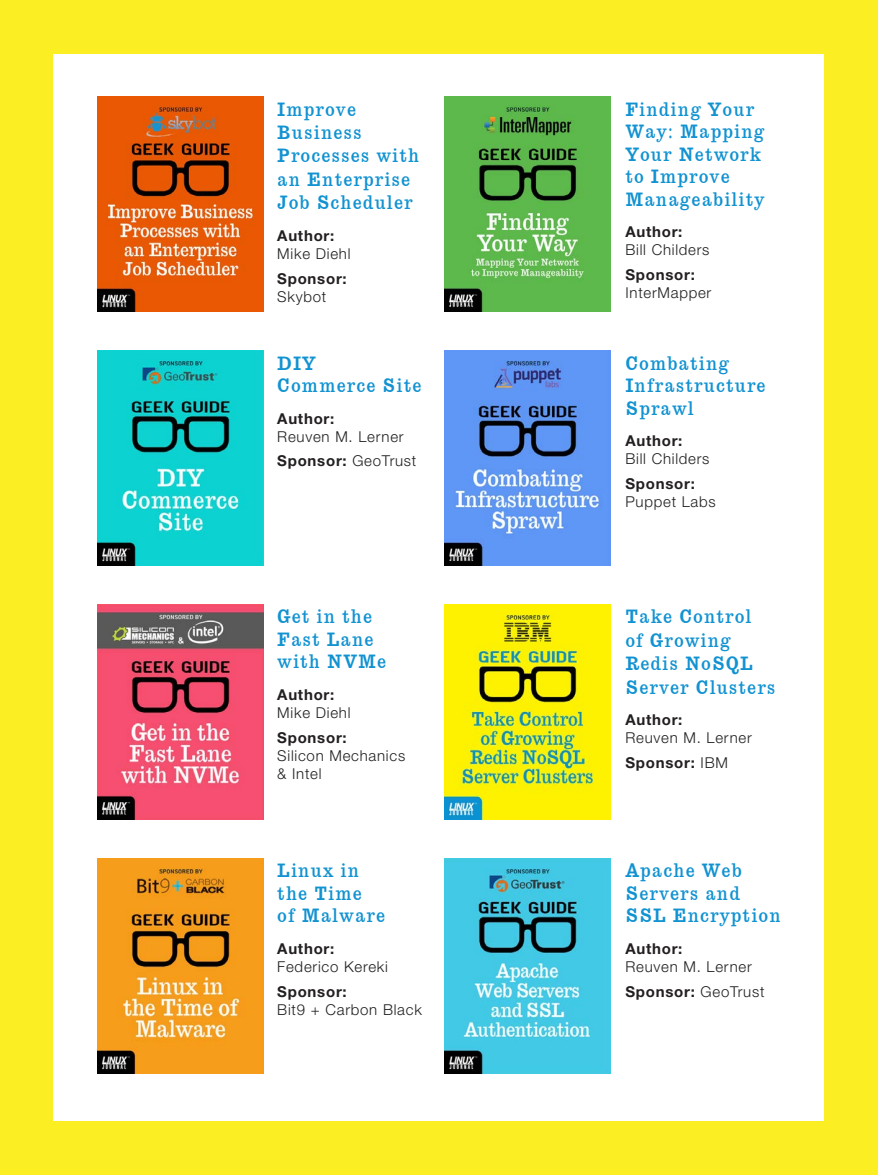
<style>
.page{position:relative;width:878px;height:1175px;background:#fbee23}
.page>*{position:absolute;margin:0;border:0;box-sizing:border-box;transform-origin:0 0}
.t1{font:19.5px/22.5px "Egyptian 710 BT Regular A";letter-spacing:.05em;color:#1192d1}
.t2{font:300 15px/24.8px "Helvetica Neue";letter-spacing:.05em;color:#231f20}
.t3{font:700 15px "Helvetica Neue";letter-spacing:.05em;color:#231f20}
.s1{font-weight:700}
</style>
<div class="page">
<div style="left:54px;top:54px;width:770px;height:1067px;background:#fff"></div>
<img style="left:98px;top:97px;width:166px;height:214px">
<img style="left:445px;top:97px;width:165px;height:214px">
<img style="left:98px;top:351px;width:166px;height:214px">
<img style="left:445px;top:351px;width:165px;height:214px">
<img style="left:98px;top:604px;width:166px;height:215px">
<img style="left:445px;top:604px;width:165px;height:215px">
<img style="left:98px;top:858px;width:166px;height:215px">
<img style="left:445px;top:858px;width:165px;height:215px">
<p class="t1" style="left:277px;top:97px;width:144px;line-height:23.4px">Improve<br>Business<br>Processes with an Enterprise<br>Job Scheduler</p>
<p class="t3" style="left:277px;top:226px;width:59px">Author:</p>
<p class="t2" style="left:277px;top:241px;width:75px">Mike Diehl</p>
<p class="t3" style="left:277px;top:269px;width:71px">Sponsor:</p>
<p class="t2" style="left:277px;top:283px;width:51px">Skybot</p>
<p class="t1" style="left:277px;top:351px;width:146px">DIY<br>Commerce Site</p>
<p class="t3" style="left:277px;top:409px;width:59px">Author:</p>
<p class="t2" style="left:277px;top:423px;width:140px">Reuven M. Lerner<br><span class="s1">Sponsor:</span> GeoTrust</p>
<p class="t1" style="left:277px;top:605px;width:110px">Get in the<br>Fast Lane with NVMe</p>
<p class="t3" style="left:277px;top:685px;width:59px">Author:</p>
<p class="t2" style="left:277px;top:700px;width:75px">Mike Diehl</p>
<p class="t3" style="left:277px;top:728px;width:71px">Sponsor:</p>
<p class="t2" style="left:277px;top:746px;width:129px;line-height:18px">Silicon Mechanics &amp; Intel</p>
<p class="t1" style="left:277px;top:859px;width:109px">Linux in the Time<br>of Malware</p>
<p class="t3" style="left:277px;top:939px;width:59px">Author:</p>
<p class="t2" style="left:277px;top:953px;width:112px">Federico Kereki</p>
<p class="t3" style="left:277px;top:982px;width:71px">Sponsor:</p>
<p class="t2" style="left:277px;top:996px;width:146px">Bit9 + Carbon Black</p>
<p class="t1" style="left:625px;top:97px;width:141px">Finding Your<br>Way: Mapping<br>Your Network to Improve<br>Manageability</p>
<p class="t3" style="left:625px;top:222px;width:59px">Author:</p>
<p class="t2" style="left:625px;top:237px;width:85px">Bill Childers</p>
<p class="t3" style="left:625px;top:265px;width:71px">Sponsor:</p>
<p class="t2" style="left:625px;top:280px;width:87px">InterMapper</p>
<p class="t1" style="left:625px;top:351px;width:142px">Combating<br>Infrastructure<br>Sprawl</p>
<p class="t3" style="left:625px;top:431px;width:59px">Author:</p>
<p class="t2" style="left:625px;top:446px;width:85px">Bill Childers</p>
<p class="t3" style="left:625px;top:474px;width:71px">Sponsor:</p>
<p class="t2" style="left:625px;top:489px;width:92px">Puppet Labs</p>
<p class="t1" style="left:625px;top:604px;width:152px;line-height:23.4px">Take Control<br>of Growing<br>Redis NoSQL<br>Server Clusters</p>
<p class="t3" style="left:625px;top:710px;width:59px">Author:</p>
<p class="t2" style="left:625px;top:725px;width:128px">Reuven M. Lerner<br><span class="s1">Sponsor:</span> IBM</p>
<p class="t1" style="left:625px;top:859px;width:157px">Apache Web<br>Servers and<br>SSL Encryption</p>
<p class="t3" style="left:625px;top:939px;width:59px">Author:</p>
<p class="t2" style="left:625px;top:953px;width:140px">Reuven M. Lerner<br><span class="s1">Sponsor:</span> GeoTrust</p>
</div>
